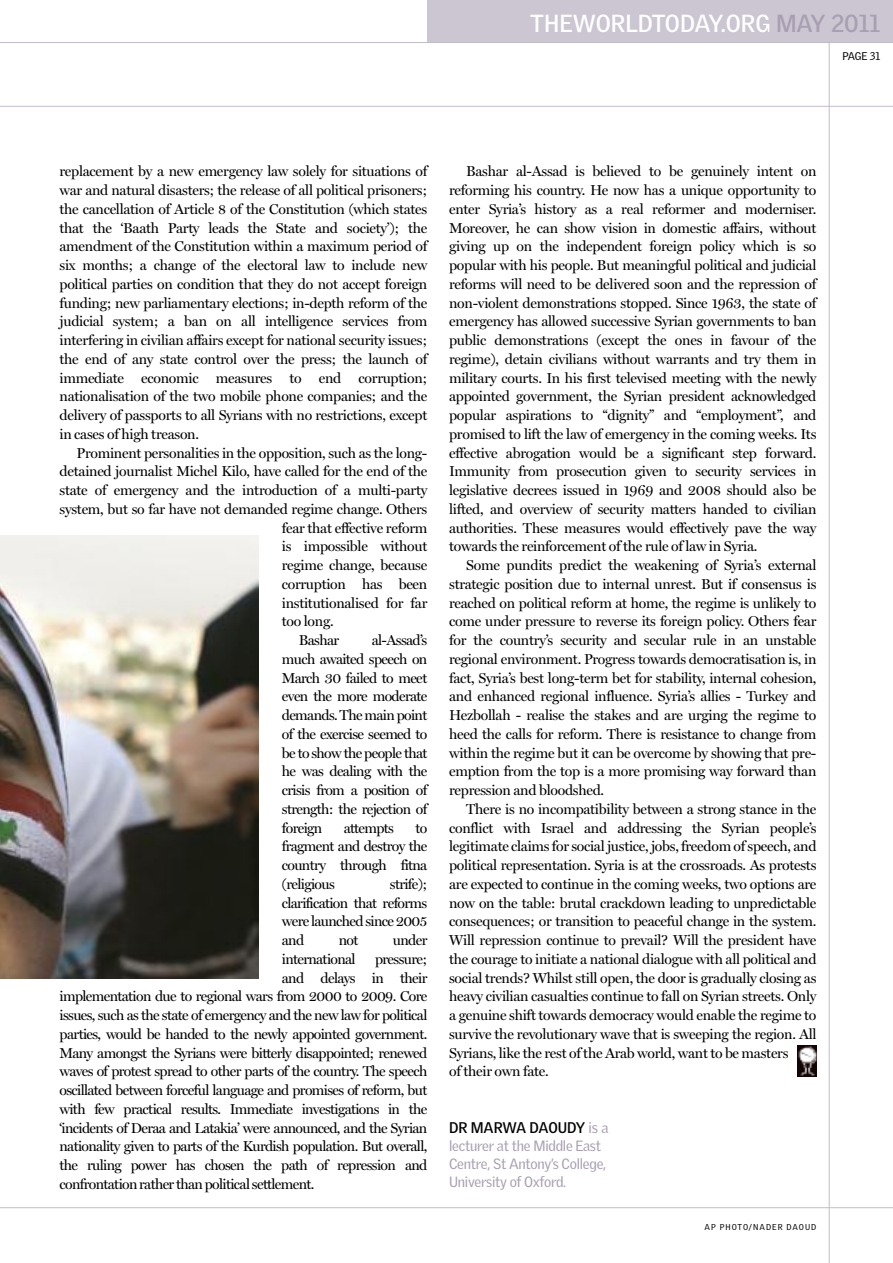
<style>
.page{position:relative;width:893px;height:1263px;background:#fff}
.page>*{position:absolute;margin:0;border:0;box-sizing:border-box;transform-origin:0 0}
.t1{font:700 24px "Griffith Gothic";color:#fff}
.t2{font:700 15px "Griffith Gothic";letter-spacing:-.01em;color:#000}
.t3{font:14.4px/18.8px "Miller Display";letter-spacing:-.02em;color:#000;text-align:justify}
.t4{font:14.4px "Miller Display";letter-spacing:-.045em;color:#000}
.t5{font:14.4px/18px "Griffith Gothic";letter-spacing:-.02em;color:#a89fb2}
.t6{font:10.8px "Griffith Gothic";letter-spacing:-.02em;color:#000}
.t7{font:8.25px "Griffith Gothic";letter-spacing:.12em;color:#000}
.s1{color:#a89fb2}
.s2{font-weight:400;color:#a89fb2}
.s3{font-weight:400;font-size:14.4px;color:#a89fb2}
</style>
<div class="page">
<div style="left:427px;top:0;width:466px;height:43px;background:#cbc6d1"></div>
<hr style="left:829px;top:43px;width:1px;height:1220px;background:#c2bcc9">
<img style="left:797px;top:1046px;width:19px;height:30px">
<hr style="left:0;top:1207px;width:893px;height:1px;background:#c2bcc9">
<hr style="left:0;top:42px;width:893px;height:1px;background:#c2bcc9">
<hr style="left:0;top:106px;width:893px;height:1px;background:#c2bcc9">
<img style="left:0;top:535px;width:259px;height:443px">
<h1 class="t1" style="left:530px;top:10px;width:351px">THEWORLDTODAY.ORG <span class="s1">MAY 2011</span></h1>
<p class="t6" style="left:842px;top:50px;width:39px">PAGE 31</p>
<p class="t3" style="left:60px;top:162px;width:369px">replacement by a new emergency law solely for situations of war and natural disasters; the release of all political prisoners; the cancellation of Article 8 of the Constitution (which states that the ‘Baath Party leads the State and society’); the amendment of the Constitution within a maximum period of six months; a change of the electoral law to include new political parties on condition that they do not accept foreign funding; new parliamentary elections; in-depth reform of the judicial system; a ban on all intelligence services from interfering in civilian affairs except for national security issues; the end of any state control over the press; the launch of immediate economic measures to end corruption; nationalisation of the two mobile phone companies; and the delivery of passports to all Syrians with no restrictions, except in cases of high treason.</p>
<p class="t3" style="left:77px;top:443px;width:352px">Prominent personalities in the opposition, such as the long-</p>
<p class="t3" style="left:60px;top:462px;width:369px">detained journalist Michel Kilo, have called for the end of the</p>
<p class="t3" style="left:60px;top:481px;width:369px">state of emergency and the introduction of a multi-party</p>
<p class="t3" style="left:60px;top:499px;width:369px">system, but so far have not demanded regime change. Others</p>
<p class="t3" style="left:282px;top:518px;width:147px">fear that effective reform</p>
<p class="t3" style="left:282px;top:537px;width:147px">is impossible without</p>
<p class="t3" style="left:282px;top:556px;width:147px">regime change, because</p>
<p class="t3" style="left:282px;top:574px;width:147px">corruption has been</p>
<p class="t3" style="left:282px;top:593px;width:147px">institutionalised for far</p>
<p class="t3" style="left:282px;top:612px;width:53px">too long.</p>
<p class="t3" style="left:299px;top:631px;width:42px">Bashar</p>
<p class="t3" style="left:282px;top:631px;width:147px;text-indent:90px">al-Assad’s much awaited speech on March 30 failed to meet even the more moderate demands. The main point of the exercise seemed to be to show the people that he was dealing with the crisis from a position of strength: the rejection of foreign</p>
<p class="t3" style="left:282px;top:818px;width:147px;text-indent:134px">to fragment and destroy the country through fitna (religious</p>
<p class="t4" style="left:344px;top:819px;width:52px">attempts</p>
<p class="t3" style="left:282px;top:874px;width:147px;text-indent:108px">strife); clarification that reforms were launched since 2005 and</p>
<p class="t3" style="left:339px;top:931px;width:21px">not</p>
<p class="t3" style="left:393px;top:931px;width:36px">under</p>
<p class="t4" style="left:282px;top:950px;width:75px">international</p>
<p class="t4" style="left:375px;top:950px;width:54px">pressure;</p>
<p class="t4" style="left:282px;top:969px;width:147px">and delays in their</p>
<p class="t4" style="left:60px;top:988px;width:369px">implementation due to regional wars from 2000 to 2009. Core</p>
<p class="t4" style="left:60px;top:1007px;width:369px">issues, such as the state of emergency and the new law for political</p>
<p class="t4" style="left:60px;top:1025px;width:369px">parties, would be handed to the newly appointed government.</p>
<p class="t4" style="left:60px;top:1044px;width:369px">Many amongst the Syrians were bitterly disappointed; renewed</p>
<p class="t4" style="left:60px;top:1063px;width:369px">waves of protest spread to other parts of the country. The speech</p>
<p class="t4" style="left:60px;top:1082px;width:369px">oscillated between forceful language and promises of reform, but</p>
<p class="t4" style="left:60px;top:1100px;width:369px">with few practical results. Immediate investigations in the</p>
<p class="t4" style="left:60px;top:1119px;width:369px">‘incidents of Deraa and Latakia’ were announced, and the Syrian</p>
<p class="t4" style="left:60px;top:1138px;width:369px">nationality given to parts of the Kurdish population. But overall,</p>
<p class="t4" style="left:60px;top:1157px;width:369px">the ruling power has chosen the path of repression and</p>
<p class="t4" style="left:60px;top:1175px;width:256px">confrontation rather than political settlement.</p>
<p class="t3" style="left:449px;top:162px;width:369px;text-indent:17px">Bashar al-Assad is believed to be genuinely intent on reforming his country. He now has a unique opportunity to enter Syria’s history as a real reformer and moderniser.<br>Moreover, he can show vision in domestic affairs, without giving up on the independent foreign policy which is so popular with his people. But meaningful political and judicial reforms will need to be delivered soon and the repression of non-violent demonstrations stopped. Since 1963, the state of emergency has allowed successive Syrian governments to ban public demonstrations (except the ones in favour of the regime), detain civilians without warrants and try them in military courts. In his first televised meeting with the newly appointed government, the Syrian president acknowledged popular aspirations to “dignity” and “employment”, and promised to lift the law of emergency in the coming weeks. Its effective abrogation would be a significant step forward.<br>Immunity from prosecution given to security services in legislative decrees issued in 1969 and 2008 should also be lifted, and overview of security matters handed to civilian authorities. These measures would effectively pave the way towards the reinforcement of the rule of law in Syria.</p>
<p class="t3" style="left:449px;top:556px;width:369px;text-indent:17px">Some pundits predict the weakening of Syria’s external strategic position due to internal unrest. But if consensus is reached on political reform at home, the regime is unlikely to come under pressure to reverse its foreign policy. Others fear for the country’s security and secular rule in an unstable regional environment. Progress towards democratisation is, in fact, Syria’s best long-term bet for stability, internal cohesion, and enhanced regional influence. Syria’s allies - Turkey and Hezbollah - realise the stakes and are urging the regime to heed the calls for reform. There is resistance to change from within the regime but it can be overcome by showing that pre&shy;emption from the top is a more promising way forward than repression and bloodshed.</p>
<p class="t3" style="left:449px;top:799px;width:369px;text-align:left;text-indent:17px">There is no incompatibility between a strong stance in the conflict with Israel and addressing the Syrian people’s legitimate claims for social justice, jobs, freedom of speech, and political representation. Syria is at the crossroads. As protests are expected to continue in the coming weeks, two options are now on the table: brutal crackdown leading to unpredictable consequences; or transition to peaceful change in the system.<br>Will repression continue to prevail? Will the president have the courage to initiate a national dialogue with all political and social trends? Whilst still open, the door is gradually closing as heavy civilian casualties continue to fall on Syrian streets. Only a genuine shift towards democracy would enable the regime to survive the revolutionary wave that is sweeping the region. All Syrians, like the rest of the Arab world, want to be masters<br>of their own fate.</p>
<p class="t2" style="left:449px;top:1118px;width:161px">DR MARWA DAOUDY <span class="s2">is</span> <span class="s3">a</span></p>
<p class="t5" style="left:449px;top:1136px;width:159px">lecturer at the Middle East<br>Centre, St Antony’s College,<br>University of Oxford.</p>
<p class="t7" style="left:705px;top:1222px;width:113px">AP PHOTO/NADER DAOUD</p>
</div>
